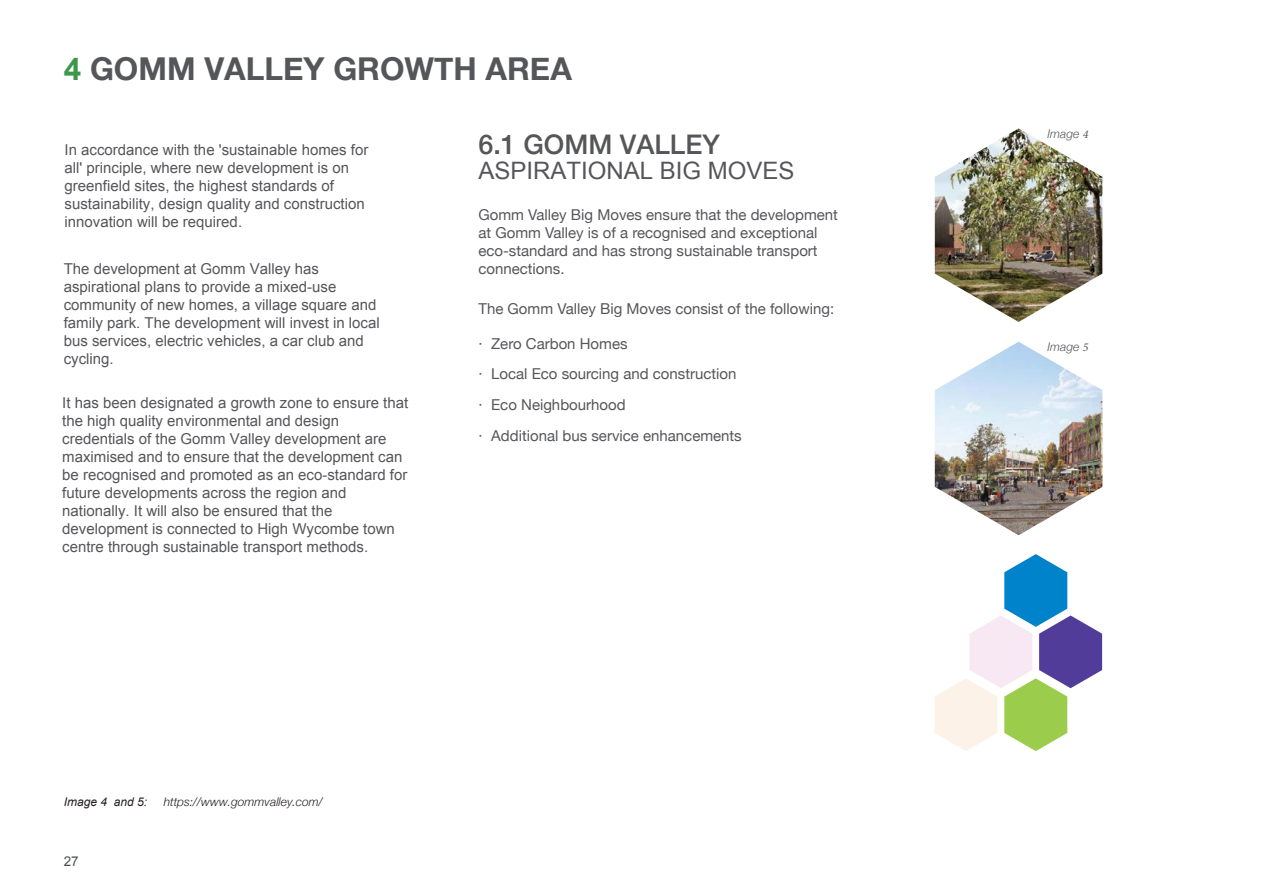
<style>
.page{position:relative;width:1263px;height:893px;background:#fff}
.page>*{position:absolute;margin:0;border:0;box-sizing:border-box;transform-origin:0 0}
.Heading_1{font:700 31.5px "Helvetica Neue";color:#55565a}
.Heading_2{font:500 27px "Helvetica Neue";color:#55565a}
.Heading_2-2{font:24px "Arial";color:#55565a}
.t1{font:15px/18px "Arial";color:#55565a}
.Heading_3{font:15px/18px "Helvetica Neue";color:#55565a}
.t2{font:13.5px "Arial";color:#4d5156}
.t3{font:italic 300 12px "Helvetica Neue";color:#231f20}
.t4{font:italic 300 12px "Helvetica Neue";color:#55565a}
.t5{font:italic 12px "Arial";color:#231f20}
.s1{font-family:"Arial";color:#3d974b}
.s2{font-family:"Helvetica"}
.s3{font-family:"Minion Pro";font-weight:400}
</style>
<div class="page">
<img style="left:935px;top:128px;width:167px;height:194px">
<img style="left:935px;top:342px;width:167px;height:193px">
<svg style="left:934px;top:554px;width:168px;height:197px"></svg>
<p class="Heading_1" style="left:64px;top:44px;width:510px"><span class="s1">4</span> GOMM VALLEY GROWTH AREA</p>
<p class="t1" style="left:65px;top:141px;width:305px">In accordance with the 'sustainable homes for all' principle, where new development is on greenfield sites, the highest standards of sustainability, design quality and construction innovation will be required.</p>
<p class="t1" style="left:64px;top:260px;width:317px">The development at Gomm Valley has aspirational plans to provide a mixed-use community of new homes, a village square and family park. The development will invest in local bus services, electric vehicles, a car club and cycling.</p>
<p class="t1" style="left:62px;top:394px;width:348px">It has been designated a growth zone to ensure that the high quality environmental and design credentials of the Gomm Valley development are maximised and to ensure that the development can be recognised and promoted as an eco-standard for future developments across the region and nationally. It will also be ensured that the development is connected to High Wycombe town centre through sustainable transport methods.</p>
<p class="Heading_2" style="left:478px;top:123px;width:243px">6.1 GOMM VALLEY</p>
<p class="Heading_2-2" style="left:478px;top:155px;width:318px">ASPIRATIONAL BIG MOVES</p>
<p class="Heading_3" style="left:478px;top:207px;width:361px">Gomm Valley Big Moves ensure that the development at Gomm Valley is of a recognised and exceptional eco-standard and has strong sustainable transport connections.</p>
<p class="Heading_3" style="left:478px;top:300px;width:357px">The Gomm Valley Big Moves consist of the following:</p>
<p class="Heading_3" style="left:478px;top:335px;width:151px"><span class="s2">·</span> Zero Carbon Homes</p>
<p class="Heading_3" style="left:478px;top:366px;width:260px"><span class="s2">·</span> Local Eco sourcing and construction</p>
<p class="Heading_3" style="left:478px;top:397px;width:149px"><span class="s2">·</span> Eco Neighbourhood</p>
<p class="Heading_3" style="left:478px;top:427px;width:265px"><span class="s2">·</span> Additional bus service enhancements</p>
<p class="t5" style="left:64px;top:793px;width:85px">Image 4 and 5:</p>
<p class="t3" style="left:164px;top:793px;width:161px">https://www.gommvalley.com/</p>
<p class="t2" style="left:64px;top:852px;width:17px">27</p>
<p class="t4" style="left:1047px;top:125px;width:42px">Image <span class="s3">4</span></p>
<p class="t4" style="left:1047px;top:337px;width:42px">Image <span class="s3">5</span></p>
</div>
